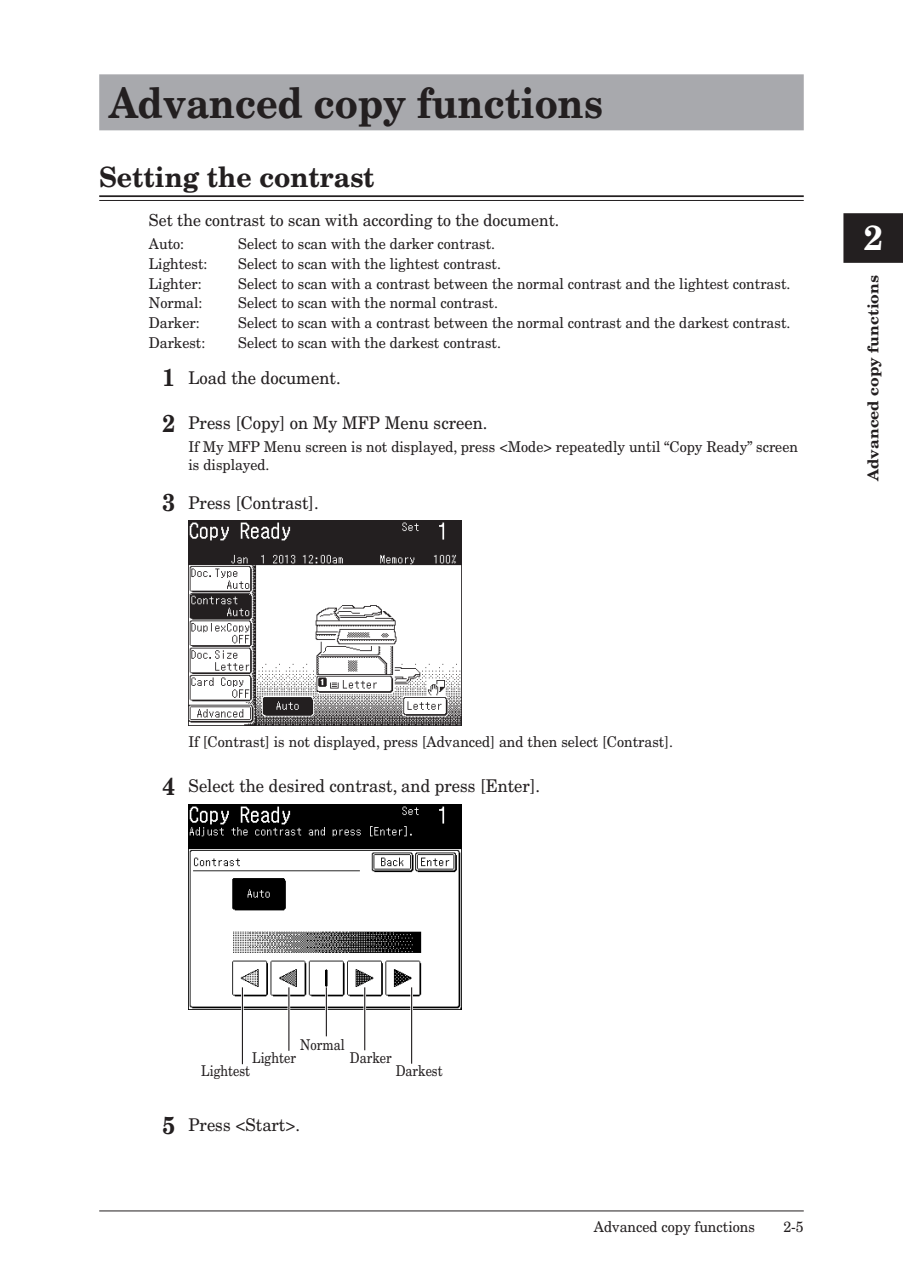
<style>
.page{position:relative;width:903px;height:1275px;background:#fff}
.page>*{position:absolute;margin:0;border:0;box-sizing:border-box;transform-origin:0 0}
.t1{font:700 42px "New Century Schlbk";color:#231f20;scale:.9 1}
.t2{font:700 35px "New Century Schlbk";color:#fff;scale:.95 1}
.t3{font:700 28px "New Century Schlbk";color:#231f20;scale:.95 1}
.t4{font:17.5px "New Century Schlbk";color:#231f20;scale:.95 1}
.t5{font:16.62px "New Century Schlbk";color:#231f20;scale:.95 1}
.t6{font:700 15.05px "New Century Schlbk";color:#231f20;scale:1.05 1}
.t7{font:14.88px/18.4px "New Century Schlbk";color:#231f20;scale:.95 1}
.t8{font:14.88px "New Century Schlbk";color:#231f20;scale:.85 1}
.s1{font-weight:700;font-size:24.5px}
</style>
<div class="page">
<hr style="left:99px;top:1210px;width:705px;height:1px;background:#231f20">
<div style="left:843px;top:213px;width:60px;height:50px;background:#231f20"></div>
<div style="left:99px;top:74px;width:705px;height:56px;background:#a8a9ad"></div>
<hr style="left:99px;top:195px;width:705px;height:2px;background:#231f20">
<hr style="left:99px;top:200px;width:705px;height:1px;background:#231f20">
<img style="left:189px;top:521px;width:272px;height:205px">
<img style="left:189px;top:804px;width:272px;height:205px">
<hr style="left:288px;top:987px;width:2px;height:64px;background:#fff">
<hr style="left:288px;top:987px;width:1px;height:64px;background:#231f20">
<hr style="left:363px;top:987px;width:3px;height:63px;background:#fff">
<hr style="left:364px;top:987px;width:1px;height:63px;background:#231f20">
<hr style="left:241px;top:987px;width:3px;height:77px;background:#fff">
<hr style="left:242px;top:987px;width:1px;height:77px;background:#231f20">
<hr style="left:410px;top:987px;width:3px;height:77px;background:#fff">
<hr style="left:411px;top:987px;width:1px;height:77px;background:#231f20">
<hr style="left:325px;top:987px;width:3px;height:49px;background:#fff">
<hr style="left:326px;top:987px;width:1px;height:49px;background:#231f20">
<h1 class="t1" style="left:109px;top:76px;width:550px">Advanced copy functions</h1>
<h3 class="t3" style="left:99px;top:160px;width:291px">Setting the contrast</h3>
<p class="t5" style="left:149px;top:210px;width:433px">Set the contrast to scan with according to the document.</p>
<p class="t7" style="left:149px;top:234px;width:39px">Auto:</p>
<p class="t7" style="left:238px;top:234px;width:272px">Select to scan with the darker contrast.</p>
<p class="t7" style="left:149px;top:254px;width:63px">Lightest:</p>
<p class="t7" style="left:238px;top:254px;width:278px">Select to scan with the lightest contrast.</p>
<p class="t7" style="left:149px;top:274px;width:57px">Lighter:</p>
<p class="t7" style="left:238px;top:274px;width:583px">Select to scan with a contrast between the normal contrast and the lightest contrast.</p>
<p class="t7" style="left:149px;top:294px;width:58px">Normal:</p>
<p class="t7" style="left:238px;top:294px;width:275px">Select to scan with the normal contrast.</p>
<p class="t7" style="left:149px;top:314px;width:55px">Darker:</p>
<p class="t7" style="left:238px;top:314px;width:583px">Select to scan with a contrast between the normal contrast and the darkest contrast.</p>
<p class="t7" style="left:149px;top:333px;width:61px">Darkest:</p>
<p class="t7" style="left:238px;top:333px;width:278px">Select to scan with the darkest contrast.</p>
<p class="t4" style="left:162px;top:367px;width:189px"><span class="s1">1</span> Load the document.</p>
<p class="t4" style="left:162px;top:412px;width:344px"><span class="s1">2</span> Press [Copy] on My MFP Menu screen.</p>
<p class="t7" style="left:189px;top:437px;width:643px">If My MFP Menu screen is not displayed, press &lt;Mode&gt; repeatedly until “Copy Ready” screen is displayed.</p>
<p class="t4" style="left:162px;top:492px;width:166px"><span class="s1">3</span> Press [Contrast].</p>
<h2 class="t2" style="left:864px;top:216px;width:22px">2</h2>
<p class="t6" style="left:864px;top:481px;width:197px;rotate:-90deg">Advanced copy functions</p>
<p class="t7" style="left:189px;top:732px;width:512px">If [Contrast] is not displayed, press [Advanced] and then select [Contrast].</p>
<p class="t4" style="left:162px;top:775px;width:399px"><span class="s1">4</span> Select the desired contrast, and press [Enter].</p>
<p class="t8" style="left:300px;top:1036px;width:54px">Normal</p>
<p class="t8" style="left:252px;top:1049px;width:53px">Lighter</p>
<p class="t8" style="left:350px;top:1049px;width:51px">Darker</p>
<p class="t8" style="left:201px;top:1062px;width:59px">Lightest</p>
<p class="t8" style="left:396px;top:1062px;width:57px">Darkest</p>
<p class="t4" style="left:162px;top:1114px;width:147px"><span class="s1">5</span> Press &lt;Start&gt;.</p>
<p class="t7" style="left:594px;top:1218px;width:171px">Advanced copy functions</p>
<p class="t7" style="left:783px;top:1218px;width:23px">2-5</p>
</div>
